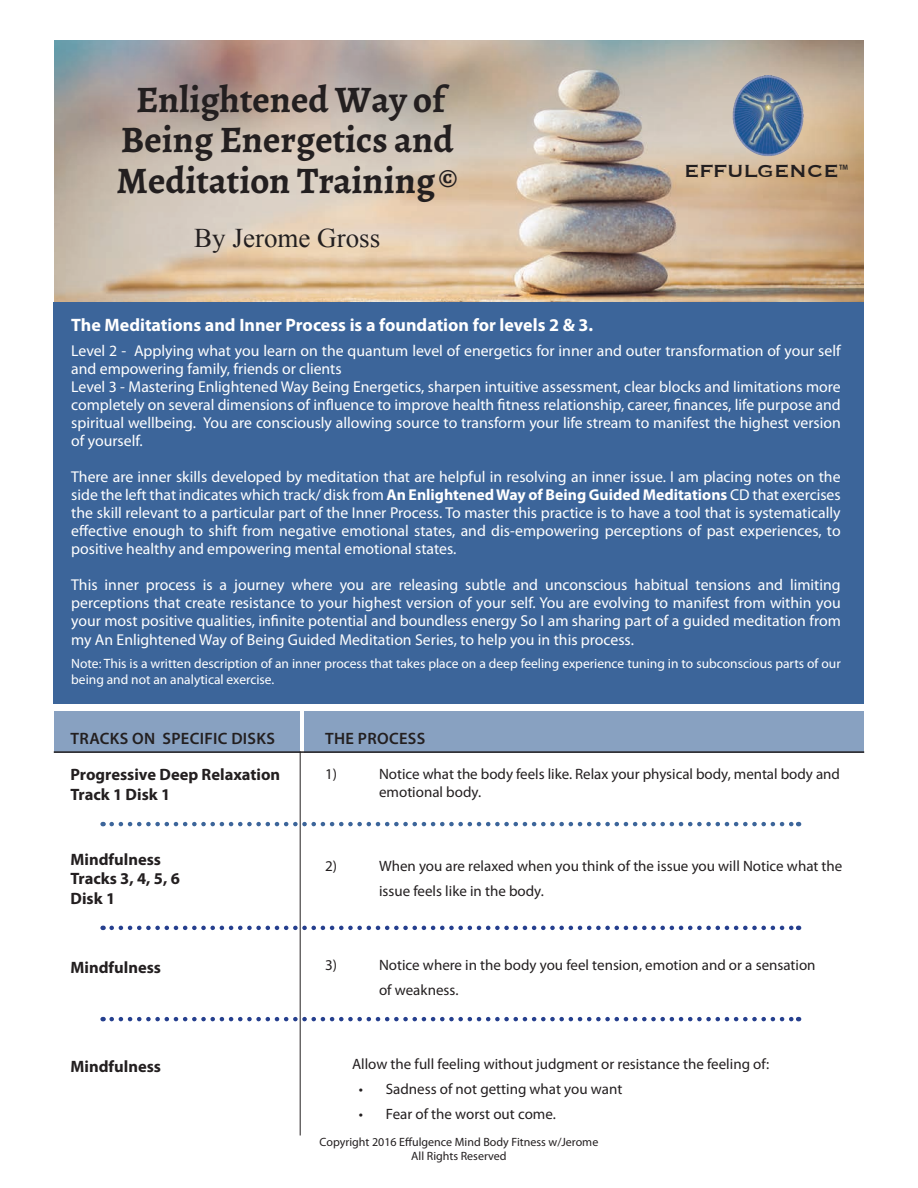
<style>
.page{position:relative;width:918px;height:1188px;background:#fff}
.page>*{position:absolute;margin:0;border:0;box-sizing:border-box;transform-origin:0 0}
.t1{font:700 37.5px/40.5px "Alegreya";color:#231f20;text-align:center}
.t2{font:27px "Times New Roman";color:#231f20}
.t3{font:22.8px "Copperplate";color:#231f20}
.t4{font:700 18px "Myriad Pro";color:#fff}
.t5{font:700 16.5px/19.5px "Myriad Pro";color:#231f20}
.t6{font:600 16.5px "Myriad Pro";letter-spacing:.02em;color:#231f20}
.t7{font:15.75px/18px "Myriad Pro";color:#fff;text-align:justify}
.t8{font:15px/24.8px "Myriad Pro";color:#231f20}
.t9{font:13.5px/16.2px "Myriad Pro";color:#fff}
.t10{font:12px/14.4px "Myriad Pro";color:#231f20;text-align:center}
.s1{font-family:"Myriad Pro";font-stretch:condensed;font-size:18.3px}
.s2{font-weight:700}
</style>
<div class="page">
<div style="left:305px;top:712px;width:559px;height:41px;background:#88a1c1"></div>
<div style="left:54px;top:712px;width:246px;height:41px;background:#88a1c1"></div>
<img style="left:54px;top:40px;width:810px;height:262px">
<div style="left:54px;top:302px;width:810px;height:402px;background:#3c659a"></div>
<svg style="left:112px;top:822px;width:687px;height:4px"></svg>
<svg style="left:112px;top:926px;width:687px;height:4px"></svg>
<svg style="left:112px;top:1017px;width:687px;height:4px"></svg>
<img style="left:706px;top:75px;width:131px;height:83px">
<hr style="left:54px;top:751px;width:810px;height:2px;background:#231f20">
<hr style="left:300px;top:751px;width:1px;height:384px;background:#231f20">
<h1 class="t1" style="left:116px;top:79px;width:343px">Enlightened Way of<br>Being Energetics and<br>Meditation Training <sup>©</sup></h1>
<h2 class="t2" style="left:194px;top:219px;width:187px">By Jerome Gross</h2>
<h3 class="t3" style="left:684px;top:156px;width:165px">EFFULGENCE<span class="s1">™</span></h3>
<p class="t4" style="left:71px;top:313px;width:524px">The Meditations and Inner Process is a foundation for levels 2 &amp; 3.</p>
<p class="t7" style="left:71px;top:341px;width:771px;text-align:left">Level 2 - Applying what you learn on the quantum level of energetics for inner and outer transformation of your self and empowering family, friends or clients<br>Level 3 - Mastering Enlightened Way Being Energetics, sharpen intuitive assessment, clear blocks and limitations more completely on several dimensions of influence to improve health fitness relationship, career, finances, life purpose and spiritual wellbeing. You are consciously allowing source to transform your life stream to manifest the highest version of yourself.</p>
<p class="t7" style="left:71px;top:467px;width:771px">There are inner skills developed by meditation that are helpful in resolving an inner issue. I am placing notes on the side the left that indicates which track/ disk from <span class="s2">An Enlightened Way of Being Guided Meditations</span> CD that exercises the skill relevant to a particular part of the Inner Process. To master this practice is to have a tool that is systematically effective enough to shift from negative emotional states, and dis-empowering perceptions of past experiences, to positive healthy and empowering mental emotional states.</p>
<p class="t7" style="left:71px;top:575px;width:771px">This inner process is a journey where you are releasing subtle and unconscious habitual tensions and limiting perceptions that create resistance to your highest version of your self. You are evolving to manifest from within you your most positive qualities, infinite potential and boundless energy So I am sharing part of a guided meditation from my An Enlightened Way of Being Guided Meditation Series, to help you in this process.</p>
<p class="t9" style="left:71px;top:655px;width:771px">Note: This is a written description of an inner process that takes place on a deep feeling experience tuning in to subconscious parts of our being and not an analytical exercise.</p>
<p class="t6" style="left:71px;top:728px;width:206px">TRACKS ON SPECIFIC DISKS</p>
<p class="t6" style="left:325px;top:728px;width:102px">THE PROCESS</p>
<p class="t5" style="left:70px;top:764px;width:211px">Progressive Deep Relaxation<br>Track 1 Disk 1</p>
<p class="t8" style="left:325px;top:762px;width:13px">1)</p>
<p class="t8" style="left:379px;top:765px;width:462px;line-height:18px">Notice what the body feels like. Relax your physical body, mental body and emotional body.</p>
<p class="t5" style="left:70px;top:849px;width:111px">Mindfulness<br>Tracks 3, 4, 5, 6<br>Disk 1</p>
<p class="t8" style="left:325px;top:854px;width:13px">2)</p>
<p class="t8" style="left:379px;top:854px;width:465px">When you are relaxed when you think of the issue you will Notice what the issue feels like in the body.</p>
<p class="t5" style="left:70px;top:957px;width:92px">Mindfulness</p>
<p class="t8" style="left:325px;top:953px;width:13px">3)</p>
<p class="t8" style="left:379px;top:953px;width:438px">Notice where in the body you feel tension, emotion and or a sensation of weakness.</p>
<p class="t5" style="left:70px;top:1056px;width:92px">Mindfulness</p>
<p class="t8" style="left:352px;top:1052px;width:419px">Allow the full feeling without judgment or resistance the feeling of:</p>
<p class="t8" style="left:359px;top:1077px;width:265px">• Sadness of not getting what you want</p>
<p class="t8" style="left:359px;top:1101px;width:199px">• Fear of the worst out come.</p>
<p class="t10" style="left:320px;top:1134px;width:280px">Copyright 2016 Effulgence Mind Body Fitness w/Jerome<br>All Rights Reserved</p>
</div>
